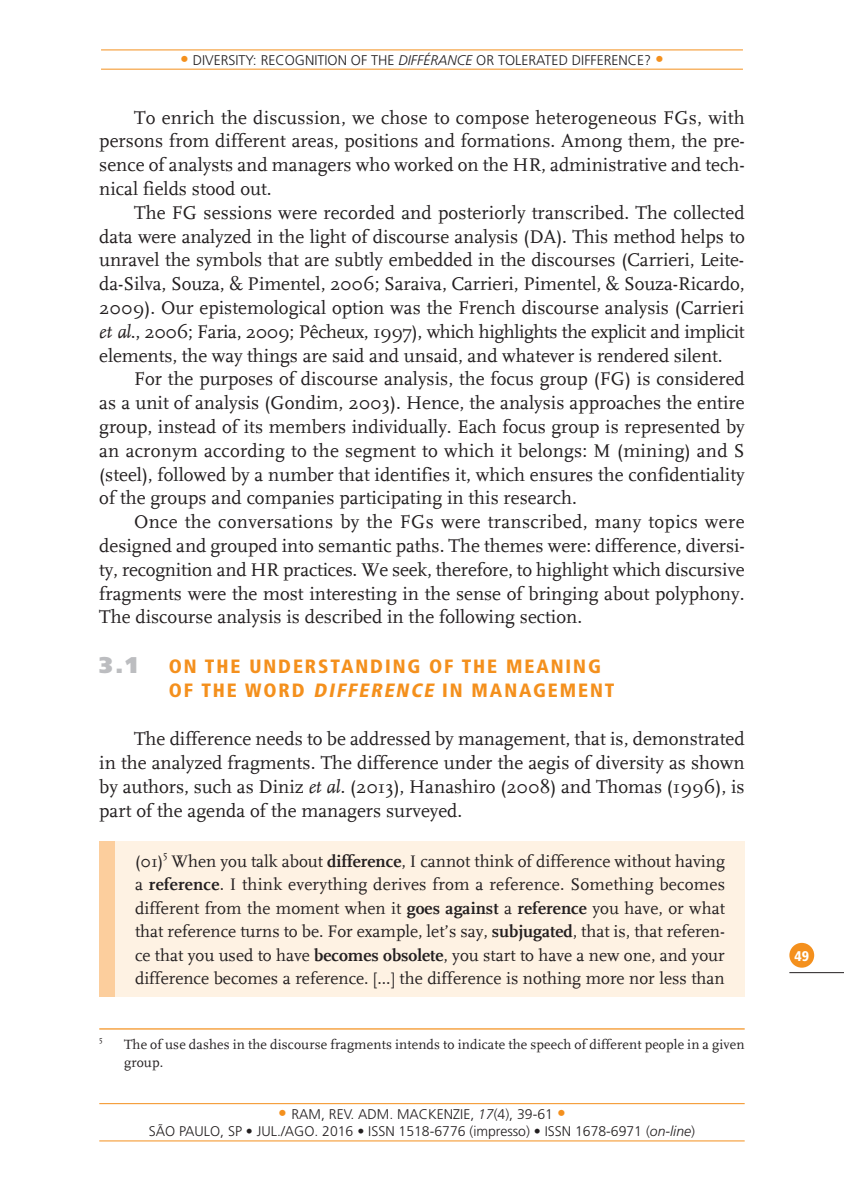
<style>
.page{position:relative;width:844px;height:1191px;background:#fff}
.page>*{position:absolute;margin:0;border:0;box-sizing:border-box;transform-origin:0 0}
.t1{font:900 22.75px "Frutiger LT Std";color:#bcbdc0}
.t2{font:19.25px/23.8px "FF Scala Definitiver";color:#231f20;text-align:justify}
.t3{font:900 condensed 19.25px/24.2px "Frutiger LT Std";letter-spacing:.1em;color:#f4901d}
.t4{font:17.5px/23.4px "FF Scala Definitiver";color:#231f20;text-align:justify}
.t5{font:300 14px/16.8px "Frutiger LT Std";color:#231f20;text-align:center}
.t6{font:14px/17.5px "FF Scala Definitiver";letter-spacing:.01em;color:#231f20}
.t7{font:900 condensed 14px "Frutiger LT Std";color:#fff}
.t8{font:10.15px "FF Scala Definitiver";color:#231f20}
.t9{font:8.05px "FF Scala Definitiver";color:#231f20}
.s1{font-size:17.5px;color:#f4901d}
.s2{font-style:italic}
.s3{font-family:"FF Scala Definitive";font-style:italic}
.s4{font-weight:700}
</style>
<div class="page">
<div style="left:789px;top:943px;width:25px;height:24px;background:#f4901d;border-radius:50%"></div>
<hr style="left:789px;top:972px;width:54px;height:1px;background:#231f20">
<hr style="left:99px;top:1140px;width:645px;height:1px;background:#f4901d">
<hr style="left:99px;top:1103px;width:645px;height:1px;background:#f4901d">
<hr style="left:101px;top:49px;width:641px;height:1px;background:#f4901d">
<hr style="left:101px;top:69px;width:641px;height:1px;background:#f4901d">
<div style="left:99px;top:841px;width:16px;height:155px;background:#fcce9d"></div>
<div style="left:115px;top:841px;width:629px;height:155px;background:#fef2e3"></div>
<hr style="left:99px;top:1028px;width:645px;height:1px;background:#f4901d">
<p class="t5" style="left:180px;top:51px;width:485px"><span class="s1">•</span> DIVERSITY: RECOGNITION OF THE <span class="s2">DIFFÉRANCE</span> OR TOLERATED DIFFERENCE? <span class="s1">•</span></p>
<p class="t2" style="left:99px;top:106px;width:647px;text-indent:35px">To enrich the discussion, we chose to compose heterogeneous FGs, with persons from different areas, positions and formations. Among them, the pre&shy;sence of analysts and managers who worked on the HR, administrative and tech&shy;nical fields stood out.</p>
<p class="t2" style="left:99px;top:201px;width:646px;text-indent:35px">The FG sessions were recorded and posteriorly transcribed. The collected data were analyzed in the light of discourse analysis (DA). This method helps to unravel the symbols that are subtly embedded in the discourses (Carrieri, Leite&shy;da-Silva, Souza, &amp; Pimentel, 2006; Saraiva, Carrieri, Pimentel, &amp; Souza-Ricardo, 2009). Our epistemological option was the French discourse analysis (Carrieri <span class="s3">et al</span>., 2006; Faria, 2009; Pêcheux, 1997), which highlights the explicit and implicit elements, the way things are said and unsaid, and whatever is rendered silent.</p>
<p class="t2" style="left:99px;top:367px;width:647px;text-indent:35px">For the purposes of discourse analysis, the focus group (FG) is considered as a unit of analysis (Gondim, 2003). Hence, the analysis approaches the entire group, instead of its members individually. Each focus group is represented by an acronym according to the segment to which it belongs: M (mining) and S (steel), followed by a number that identifies it, which ensures the confidentiality of the groups and companies participating in this research.</p>
<p class="t2" style="left:99px;top:510px;width:646px;text-indent:35px">Once the conversations by the FGs were transcribed, many topics were designed and grouped into semantic paths. The themes were: difference, diversi&shy;ty, recognition and HR practices. We seek, therefore, to highlight which discursive fragments were the most interesting in the sense of bringing about polyphony.<br>The discourse analysis is described in the following section.</p>
<p class="t1" style="left:99px;top:650px;width:40px">3.1</p>
<p class="t3" style="left:169px;top:654px;width:447px">ON THE UNDERSTANDING OF THE MEANING<br>OF THE WORD <span class="s2">DIFFERENCE</span> IN MANAGEMENT</p>
<p class="t2" style="left:99px;top:727px;width:646px;text-indent:35px">The difference needs to be addressed by management, that is, demonstrated in the analyzed fragments. The difference under the aegis of diversity as shown by authors, such as Diniz <span class="s3">et al.</span> (2013), Hanashiro (2008) and Thomas (1996), is part of the agenda of the managers surveyed.</p>
<p class="t4" style="left:135px;top:849px;width:30px">(01)</p>
<p class="t8" style="left:163px;top:849px;width:6px">5</p>
<p class="t4" style="left:135px;top:849px;width:591px;text-indent:37px">When you talk about <span class="s4">difference</span>, I cannot think of difference without having a <span class="s4">reference</span>. I think everything derives from a reference. Something becomes different from the moment when it <span class="s4">goes against</span> a <span class="s4">reference</span> you have, or what that reference turns to be. For example, let’s say, <span class="s4">subjugated</span>, that is, that referen&shy;ce that you used to have <span class="s4">becomes obsolete</span>, you start to have a new one, and your difference becomes a reference. [...] the difference is nothing more nor less than</p>
<p class="t9" style="left:99px;top:1035px;width:5px">5</p>
<p class="t6" style="left:124px;top:1036px;width:621px">The of use dashes in the discourse fragments intends to indicate the speech of different people in a given group.</p>
<p class="t5" style="left:149px;top:1106px;width:547px"><span class="s1">•</span> RAM, REV. ADM. MACKENZIE, <span class="s2">17</span>(4), 39-61 <span class="s1">•<br></span>SÃO PAULO, SP • JUL./AGO. 2016 • ISSN 1518-6776 (impresso) • ISSN 1678-6971 (<span class="s2">on-line</span>)</p>
<p class="t7" style="left:794px;top:947px;width:16px">49</p>
</div>
